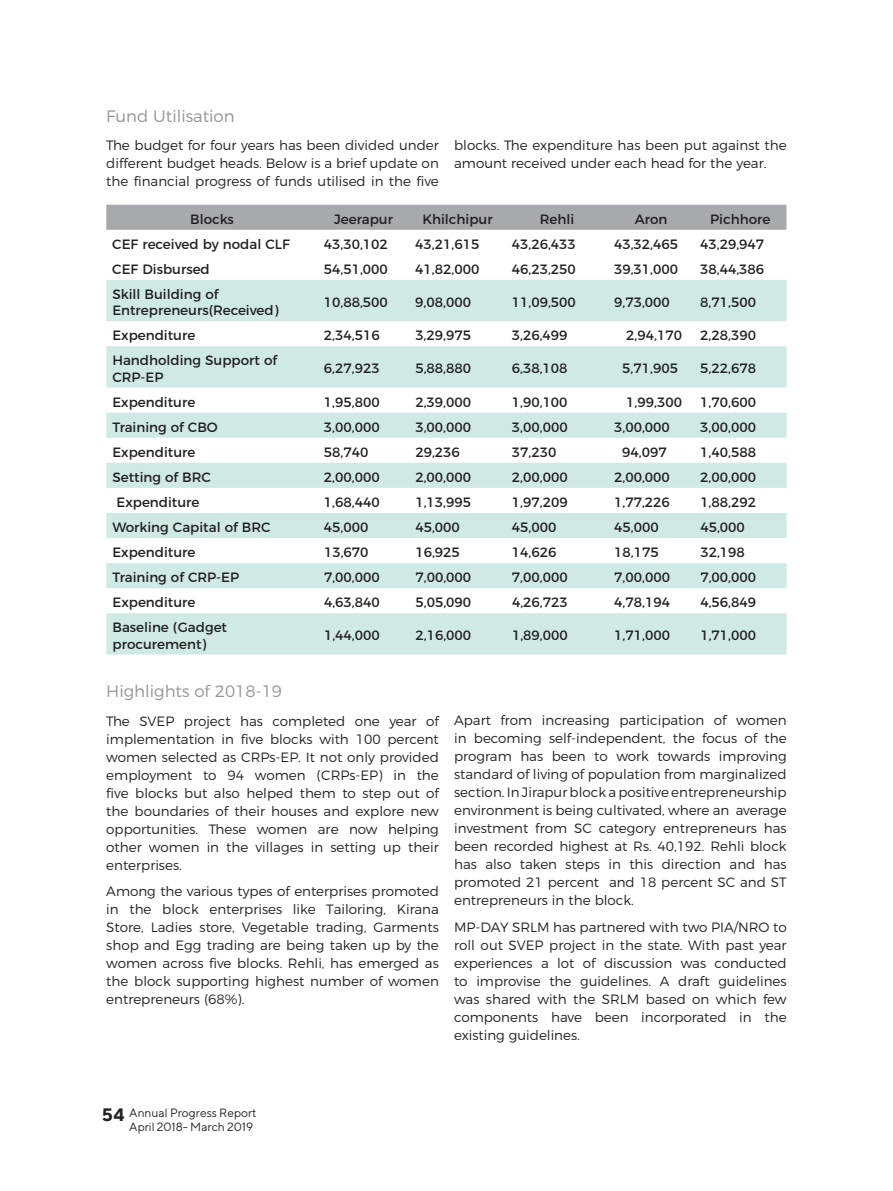
<style>
.page{position:relative;width:893px;height:1191px;background:#fff}
.page>*{position:absolute;margin:0;border:0;box-sizing:border-box;transform-origin:0 0}
.t1{font:300 16.5px "Montserrat";color:#919396}
.t2{font:300 13.5px/18px "Montserrat";color:#231f20;text-align:justify}
.t3{font:13.5px/16.2px "Montserrat";color:#231f20}
.t4{font:12px/14.4px "TT Norms";color:#231f20;text-align:right}
.s1{font-weight:700;font-size:18px}
</style>
<div class="page">
<div style="left:106px;top:205px;width:680px;height:25px;background:#a8a9ad"></div>
<svg style="left:106px;top:280px;width:680px;height:374px;fill:#cfeae4"></svg>
<p class="t1" style="left:106px;top:103px;width:130px">Fund Utilisation</p>
<p class="t2" style="left:106px;top:135px;width:334px">The budget for four years has been divided under different budget heads. Below is a brief update on the financial progress of funds utilised in the five</p>
<p class="t3" style="left:190px;top:210px;width:45px">Blocks</p>
<p class="t3" style="left:334px;top:210px;width:60px">Jeerapur</p>
<p class="t3" style="left:422px;top:210px;width:72px">Khilchipur</p>
<p class="t3" style="left:540px;top:210px;width:36px">Rehli</p>
<p class="t3" style="left:635px;top:210px;width:34px">Aron</p>
<p class="t3" style="left:710px;top:210px;width:62px">Pichhore</p>
<p class="t3" style="left:112px;top:235px;width:179px">CEF received by nodal CLF</p>
<p class="t3" style="left:324px;top:235px;width:66px">43,30,102</p>
<p class="t3" style="left:415px;top:235px;width:66px">43,21,615</p>
<p class="t3" style="left:512px;top:235px;width:66px">43,26,433</p>
<p class="t3" style="left:614px;top:235px;width:66px">43,32,465</p>
<p class="t3" style="left:700px;top:235px;width:66px">43,29,947</p>
<p class="t3" style="left:112px;top:260px;width:99px">CEF Disbursed</p>
<p class="t3" style="left:324px;top:260px;width:66px">54,51,000</p>
<p class="t3" style="left:415px;top:260px;width:66px">41,82,000</p>
<p class="t3" style="left:512px;top:260px;width:66px">46,23,250</p>
<p class="t3" style="left:614px;top:260px;width:66px">39,31,000</p>
<p class="t3" style="left:700px;top:260px;width:66px">38,44,386</p>
<p class="t3" style="left:112px;top:285px;width:168px">Skill Building of<br>Entrepreneurs(Received)</p>
<p class="t3" style="left:324px;top:293px;width:66px">10,88,500</p>
<p class="t3" style="left:415px;top:293px;width:57px">9,08,000</p>
<p class="t3" style="left:512px;top:293px;width:66px">11,09,500</p>
<p class="t3" style="left:614px;top:293px;width:57px">9,73,000</p>
<p class="t3" style="left:700px;top:293px;width:57px">8,71,500</p>
<p class="t3" style="left:112px;top:326px;width:85px">Expenditure</p>
<p class="t3" style="left:324px;top:326px;width:57px">2,34,516</p>
<p class="t3" style="left:415px;top:326px;width:57px">3,29,975</p>
<p class="t3" style="left:512px;top:326px;width:57px">3,26,499</p>
<p class="t3" style="left:626px;top:326px;width:57px">2,94,170</p>
<p class="t3" style="left:700px;top:326px;width:57px">2,28,390</p>
<p class="t3" style="left:112px;top:351px;width:166px">Handholding Support of<br>CRP-EP</p>
<p class="t3" style="left:324px;top:359px;width:57px">6,27,923</p>
<p class="t3" style="left:415px;top:359px;width:57px">5,88,880</p>
<p class="t3" style="left:512px;top:359px;width:57px">6,38,108</p>
<p class="t3" style="left:622px;top:359px;width:57px">5,71,905</p>
<p class="t3" style="left:700px;top:359px;width:57px">5,22,678</p>
<p class="t3" style="left:112px;top:392px;width:85px">Expenditure</p>
<p class="t3" style="left:324px;top:392px;width:57px">1,95,800</p>
<p class="t3" style="left:415px;top:392px;width:57px">2,39,000</p>
<p class="t3" style="left:512px;top:392px;width:57px">1,90,100</p>
<p class="t3" style="left:626px;top:392px;width:57px">1,99,300</p>
<p class="t3" style="left:700px;top:392px;width:57px">1,70,600</p>
<p class="t3" style="left:112px;top:418px;width:107px">Training of CBO</p>
<p class="t3" style="left:324px;top:418px;width:57px">3,00,000</p>
<p class="t3" style="left:415px;top:418px;width:57px">3,00,000</p>
<p class="t3" style="left:512px;top:418px;width:57px">3,00,000</p>
<p class="t3" style="left:614px;top:418px;width:57px">3,00,000</p>
<p class="t3" style="left:700px;top:418px;width:57px">3,00,000</p>
<p class="t3" style="left:112px;top:443px;width:85px">Expenditure</p>
<p class="t3" style="left:324px;top:443px;width:46px">58,740</p>
<p class="t3" style="left:415px;top:443px;width:46px">29,236</p>
<p class="t3" style="left:512px;top:443px;width:46px">37,230</p>
<p class="t3" style="left:622px;top:443px;width:46px">94,097</p>
<p class="t3" style="left:700px;top:443px;width:57px">1,40,588</p>
<p class="t3" style="left:112px;top:468px;width:100px">Setting of BRC</p>
<p class="t3" style="left:324px;top:468px;width:57px">2,00,000</p>
<p class="t3" style="left:415px;top:468px;width:57px">2,00,000</p>
<p class="t3" style="left:512px;top:468px;width:57px">2,00,000</p>
<p class="t3" style="left:614px;top:468px;width:57px">2,00,000</p>
<p class="t3" style="left:700px;top:468px;width:57px">2,00,000</p>
<p class="t3" style="left:116px;top:493px;width:85px">Expenditure</p>
<p class="t3" style="left:324px;top:493px;width:57px">1,68,440</p>
<p class="t3" style="left:415px;top:493px;width:57px">1,13,995</p>
<p class="t3" style="left:512px;top:493px;width:57px">1,97,209</p>
<p class="t3" style="left:614px;top:493px;width:57px">1,77,226</p>
<p class="t3" style="left:700px;top:493px;width:57px">1,88,292</p>
<p class="t3" style="left:112px;top:518px;width:160px">Working Capital of BRC</p>
<p class="t3" style="left:324px;top:518px;width:46px">45,000</p>
<p class="t3" style="left:415px;top:518px;width:46px">45,000</p>
<p class="t3" style="left:512px;top:518px;width:46px">45,000</p>
<p class="t3" style="left:614px;top:518px;width:46px">45,000</p>
<p class="t3" style="left:700px;top:518px;width:46px">45,000</p>
<p class="t3" style="left:112px;top:543px;width:85px">Expenditure</p>
<p class="t3" style="left:324px;top:543px;width:46px">13,670</p>
<p class="t3" style="left:415px;top:543px;width:46px">16,925</p>
<p class="t3" style="left:512px;top:543px;width:46px">14,626</p>
<p class="t3" style="left:614px;top:543px;width:46px">18,175</p>
<p class="t3" style="left:700px;top:543px;width:46px">32,198</p>
<p class="t3" style="left:112px;top:568px;width:128px">Training of CRP-EP</p>
<p class="t3" style="left:324px;top:568px;width:57px">7,00,000</p>
<p class="t3" style="left:415px;top:568px;width:57px">7,00,000</p>
<p class="t3" style="left:512px;top:568px;width:57px">7,00,000</p>
<p class="t3" style="left:614px;top:568px;width:57px">7,00,000</p>
<p class="t3" style="left:700px;top:568px;width:57px">7,00,000</p>
<p class="t3" style="left:112px;top:593px;width:85px">Expenditure</p>
<p class="t3" style="left:324px;top:593px;width:57px">4,63,840</p>
<p class="t3" style="left:415px;top:593px;width:57px">5,05,090</p>
<p class="t3" style="left:512px;top:593px;width:57px">4,26,723</p>
<p class="t3" style="left:614px;top:593px;width:57px">4,78,194</p>
<p class="t3" style="left:700px;top:593px;width:57px">4,56,849</p>
<p class="t3" style="left:112px;top:618px;width:116px">Baseline (Gadget procurement)</p>
<p class="t3" style="left:324px;top:626px;width:57px">1,44,000</p>
<p class="t3" style="left:415px;top:626px;width:57px">2,16,000</p>
<p class="t3" style="left:512px;top:626px;width:57px">1,89,000</p>
<p class="t3" style="left:614px;top:626px;width:57px">1,71,000</p>
<p class="t3" style="left:700px;top:626px;width:57px">1,71,000</p>
<p class="t1" style="left:106px;top:677px;width:177px">Highlights of 2018-19</p>
<p class="t2" style="left:106px;top:710px;width:334px">The SVEP project has completed one year of implementation in five blocks with 100 percent women selected as CRPs-EP. It not only provided employment to 94 women (CRPs-EP) in the five blocks but also helped them to step out of the boundaries of their houses and explore new opportunities. These women are now helping other women in the villages in setting up their enterprises.</p>
<p class="t2" style="left:106px;top:881px;width:334px">Among the various types of enterprises promoted in the block enterprises like Tailoring, Kirana Store, Ladies store, Vegetable trading, Garments shop and Egg trading are being taken up by the women across five blocks. Rehli, has emerged as the block supporting highest number of women entrepreneurs (68%).</p>
<p class="t2" style="left:454px;top:135px;width:334px">blocks. The expenditure has been put against the amount received under each head for the year.</p>
<p class="t2" style="left:454px;top:710px;width:334px">Apart from increasing participation of women in becoming self-independent, the focus of the program has been to work towards improving standard of living of population from marginalized section. In Jirapur block a positive entrepreneurship environment is being cultivated, where an average investment from SC category entrepreneurs has been recorded highest at Rs. 40,192. Rehli block has also taken steps in this direction and has promoted 21 percent and 18 percent SC and ST entrepreneurs in the block.</p>
<p class="t2" style="left:454px;top:917px;width:334px">MP-DAY SRLM has partnered with two PIA/NRO to roll out SVEP project in the state. With past year experiences a lot of discussion was conducted to improvise the guidelines. A draft guidelines was shared with the SRLM based on which few components have been incorporated in the existing guidelines.</p>
<p class="t4" style="left:102px;top:1105px;width:156px"><span class="s1">54</span> Annual Progress Report<br>April 2018- March 2019</p>
</div>
